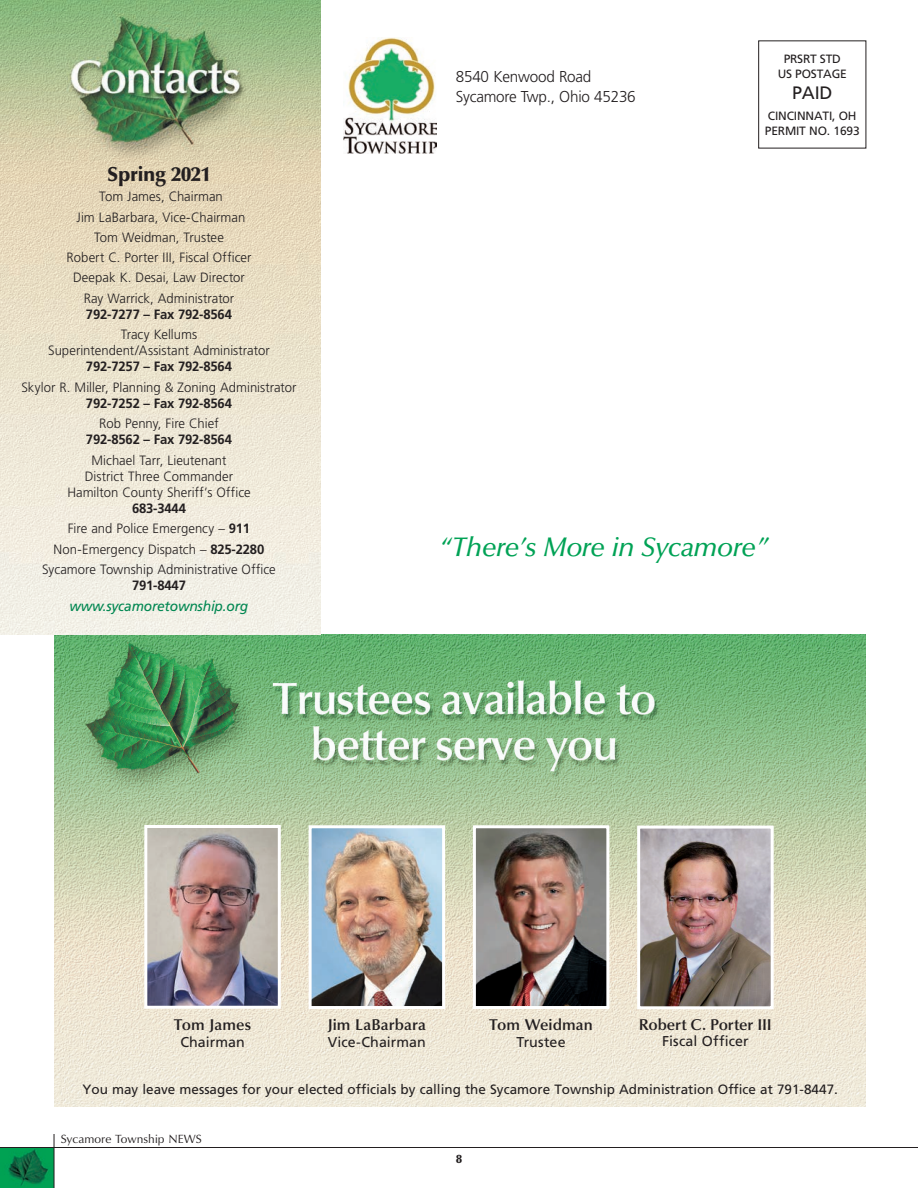
<style>
.page{position:relative;width:918px;height:1188px;background:#fff}
.page>*{position:absolute;margin:0;border:0;box-sizing:border-box;transform-origin:0 0}
.t1{font:italic 500 27px "Optima";letter-spacing:-.025em;color:#00a255}
.t2{font:900 20.25px "Optima";letter-spacing:-.015em;color:#231f20}
.t3{font:18px "Frutiger";color:#231f20}
.t4{font:600 15.75px "Optima";letter-spacing:.005em;color:#231f20}
.t5{font:300 15.75px/19.5px "Frutiger";letter-spacing:-.015em;color:#231f20}
.t6{font:14.25px "Frutiger";letter-spacing:.005em;color:#231f20}
.t7{font:italic 14.25px "Frutiger";letter-spacing:-.015em;color:#008751}
.t8{font:300 13.5px/20.2px "Frutiger";color:#231f20;text-align:center}
.t9{font:13.5px "Frutiger";color:#231f20}
.t10{font:700 13.5px "Frutiger";letter-spacing:-.015em;color:#231f20}
.t11{font:12px/15px "Frutiger";letter-spacing:-.015em;color:#231f20;text-align:center}
.t12{font:12px "Optima";color:#231f20}
.t13{font:900 12px "Optima";color:#231f20}
.s1{font-weight:700}
</style>
<div class="page">
<img style="left:54px;top:634px;width:812px;height:473px">
<img style="left:0;top:0;width:320px;height:634px">
<img style="left:0;top:1148px;width:54px;height:40px">
<hr style="left:54px;top:1134px;width:1px;height:54px;background:#231f20">
<hr style="left:0;top:1147px;width:918px;height:1px;background:#231f20">
<img style="left:343px;top:38px;width:94px;height:116px">
<img style="left:641px;top:830px;width:129px;height:175px">
<div style="left:637px;top:826px;width:137px;height:183px;border:3px solid #fff"></div>
<img style="left:313px;top:829px;width:128px;height:176px">
<div style="left:309px;top:825px;width:136px;height:184px;border:3px solid #fff"></div>
<img style="left:148px;top:829px;width:129px;height:176px">
<div style="left:144px;top:825px;width:137px;height:184px;border:3px solid #fff"></div>
<img style="left:477px;top:829px;width:128px;height:176px">
<div style="left:473px;top:825px;width:136px;height:184px;border:3px solid #fff"></div>
<h2 class="t2" style="left:107px;top:162px;width:105px">Spring 2021</h2>
<p class="t8" style="left:67px;top:187px;width:186px">Tom James, Chairman<br>Jim LaBarbara, Vice-Chairman<br>Tom Weidman, Trustee<br>Robert C. Porter III, Fiscal Officer<br>Deepak K. Desai, Law Director<br>Ray Warrick, Administrator</p>
<p class="t10" style="left:86px;top:306px;width:148px">792-7277 – Fax 792-8564</p>
<p class="t8" style="left:48px;top:326px;width:223px;line-height:16.2px">Tracy Kellums<br>Superintendent/Assistant Administrator</p>
<p class="t10" style="left:86px;top:359px;width:148px">792-7257 – Fax 792-8564</p>
<p class="t8" style="left:21px;top:377px;width:277px">Skylor R. Miller, Planning &amp; Zoning Administrator</p>
<p class="t10" style="left:86px;top:395px;width:148px">792-7252 – Fax 792-8564</p>
<p class="t8" style="left:99px;top:414px;width:121px">Rob Penny, Fire Chief</p>
<p class="t10" style="left:86px;top:432px;width:148px">792-8562 – Fax 792-8564</p>
<p class="t8" style="left:67px;top:452px;width:185px;line-height:16.2px">Michael Tarr, Lieutenant<br>District Three Commander<br>Hamilton County Sheriff’s Office</p>
<p class="t8" style="left:42px;top:499px;width:235px"><span class="s1">683-3444<br></span>Fire and Police Emergency – <span class="s1">911<br></span>Non-Emergency Dispatch – <span class="s1">825-2280<br></span>Sycamore Township Administrative Office</p>
<p class="t10" style="left:132px;top:577px;width:55px">791-8447</p>
<p class="t7" style="left:70px;top:598px;width:180px">www.sycamoretownship.org</p>
<p class="t5" style="left:456px;top:67px;width:181px">8540 Kenwood Road<br>Sycamore Twp., Ohio 45236</p>
<p class="t11" style="left:778px;top:51px;width:71px">PRSRT STD<br>US POSTAGE</p>
<h3 class="t3" style="left:792px;top:82px;width:42px">PAID</h3>
<p class="t11" style="left:765px;top:108px;width:96px;text-align:left">CINCINNATI, OH<br>PERMIT NO. 1693</p>
<h1 class="t1" style="left:439px;top:532px;width:332px">“There’s More in Sycamore”</h1>
<p class="t4" style="left:174px;top:1015px;width:79px">Tom James</p>
<p class="t6" style="left:180px;top:1034px;width:66px">Chairman</p>
<p class="t4" style="left:328px;top:1015px;width:100px">Jim LaBarbara</p>
<p class="t6" style="left:328px;top:1034px;width:100px">Vice-Chairman</p>
<p class="t4" style="left:489px;top:1015px;width:105px">Tom Weidman</p>
<p class="t6" style="left:517px;top:1034px;width:51px">Trustee</p>
<p class="t4" style="left:639px;top:1015px;width:134px">Robert C. Porter III</p>
<p class="t6" style="left:662px;top:1033px;width:88px">Fiscal Officer</p>
<p class="t9" style="left:82px;top:1082px;width:757px">You may leave messages for your elected officials by calling the Sycamore Township Administration Office at 791-8447.</p>
<p class="t12" style="left:61px;top:1132px;width:143px">Sycamore Township NEWS</p>
<p class="t13" style="left:456px;top:1152px;width:7px">8</p>
</div>
